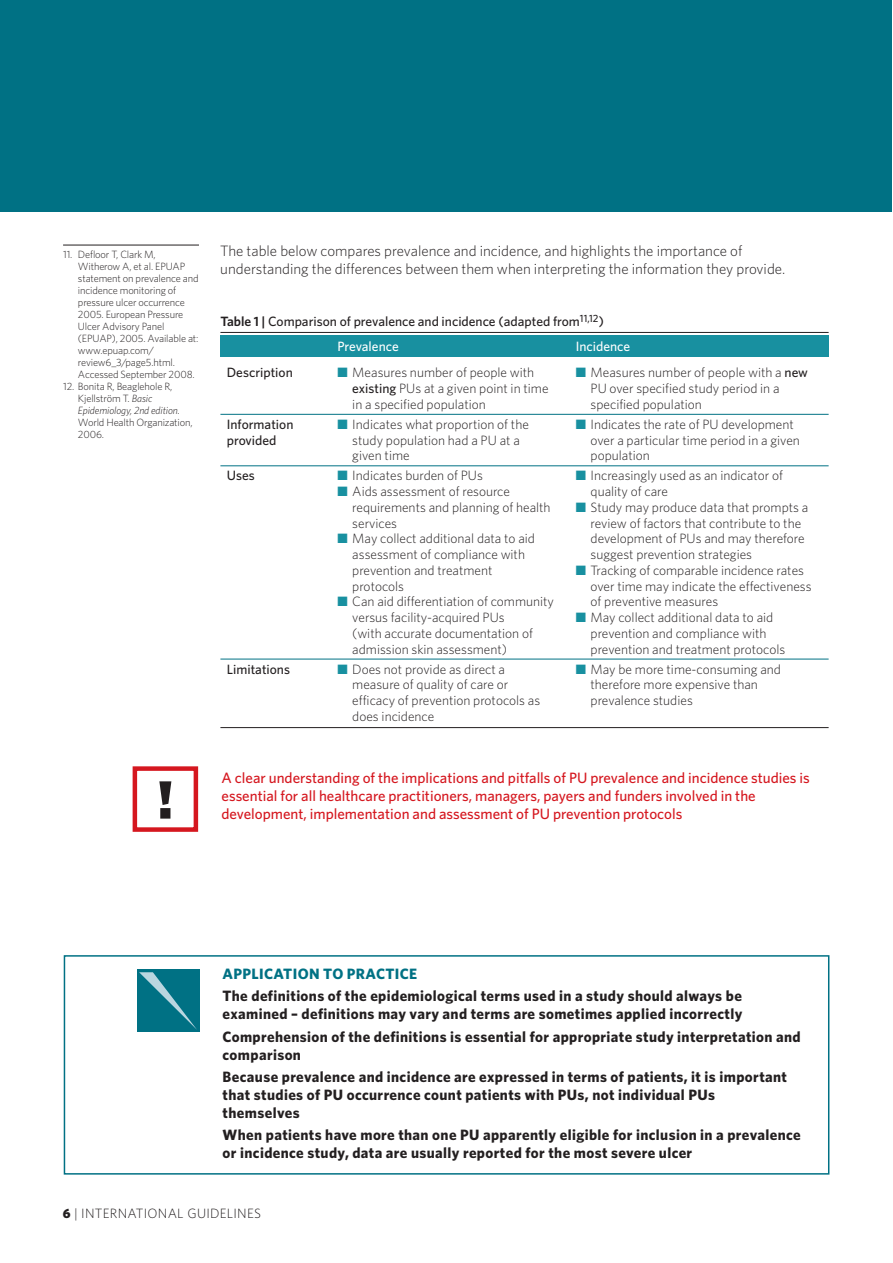
<style>
.page{position:relative;width:893px;height:1263px;background:#fff}
.page>*{position:absolute;margin:0;border:0;box-sizing:border-box;transform-origin:0 0}
.t1{font:900 54px "Whitney";color:#231f20}
.t2{font:700 15px/18px "Whitney";letter-spacing:.025em;color:#231f20}
.t3{font:500 15px/18px "Whitney";color:#d5171f}
.t4{font:300 15px/18px "Whitney";color:#231f20}
.t5{font:700 15px "Whitney";letter-spacing:.025em;color:#007184}
.t6{font:300 13.5px "Whitney";color:#231f20}
.t7{font:500 13.5px "Whitney";color:#231f20}
.t8{font:300 13.5px "Whitney";letter-spacing:.02em;color:#231f20}
.t9{font:500 13.5px "Whitney";color:#fff}
.t10{font:300 10.5px/12px "Whitney";letter-spacing:-.015em;color:#231f20}
.s1{font-style:italic}
.s2{font-weight:600}
.s3{color:#1890a0}
.s4{font-weight:500}
.s5{font-weight:900}
</style>
<div class="page">
<div style="left:0;top:0;width:891px;height:212px;background:#007184"></div>
<div style="left:64px;top:955px;width:765px;height:220px;border:2px solid #007184"></div>
<div style="left:137px;top:970px;width:62px;height:62px;background:#007184"></div>
<svg style="left:139px;top:972px;width:58px;height:58px"></svg>
<hr style="left:220px;top:332px;width:608px;height:1px;background:#231f20">
<hr style="left:220px;top:414px;width:608px;height:1px;background:#007184">
<hr style="left:220px;top:465px;width:608px;height:1px;background:#007184">
<hr style="left:220px;top:659px;width:608px;height:1px;background:#007184">
<hr style="left:220px;top:727px;width:608px;height:1px;background:#231f20">
<div style="left:220px;top:336px;width:608px;height:21px;background:#1890a0"></div>
<div style="left:133px;top:766px;width:65px;height:66px;border:4px solid #d5171f"></div>
<hr style="left:63px;top:245px;width:136px;height:1px;background:#231f20">
<p class="t10" style="left:78px;top:249px;width:122px;text-indent:-15px">11. Defloor T, Clark M,<br>Witherow A, et al. EPUAP statement on prevalence and incidence monitoring of pressure ulcer occurrence<br>2005. European Pressure<br>Ulcer Advisory Panel (EPUAP), 2005. Available at: www.epuap.com/ review6_3/page5.html.<br>Accessed September 2008.</p>
<p class="t10" style="left:78px;top:381px;width:103px;text-indent:-15px">12. Bonita R, Beaglehole R,<br>Kjellström T. <span class="s1">Basic<br>Epidemiology, 2nd edition.</span></p>
<p class="t10" style="left:78px;top:417px;width:116px">World Health Organization,<br>2006.</p>
<h1 class="t1" style="left:157px;top:780px;width:18px">!</h1>
<p class="t4" style="left:220px;top:243px;width:566px">The table below compares prevalence and incidence, and highlights the importance of understanding the differences between them when interpreting the information they provide.</p>
<p class="t7" style="left:220px;top:316px;width:385px"><span class="s2">Table 1 |</span> Comparison of prevalence and incidence (adapted from<sup>11,12</sup>)</p>
<p class="t7" style="left:227px;top:368px;width:67px">Description</p>
<p class="t6" style="left:337px;top:368px;width:198px"><span class="s3">■</span> Measures number of people with</p>
<p class="t6" style="left:575px;top:368px;width:234px"><span class="s3">■</span> Measures number of people with a <span class="s4">new</span></p>
<p class="t6" style="left:352px;top:383px;width:198px"><span class="s4">existing</span> PUs at a given point in time</p>
<p class="t6" style="left:590px;top:383px;width:190px">PU over specified study period in a</p>
<p class="t6" style="left:352px;top:399px;width:135px">in a specified population</p>
<p class="t6" style="left:590px;top:399px;width:113px">specified population</p>
<p class="t7" style="left:227px;top:419px;width:68px">Information</p>
<p class="t6" style="left:337px;top:419px;width:193px"><span class="s3">■</span> Indicates what proportion of the</p>
<p class="t6" style="left:575px;top:419px;width:220px"><span class="s3">■</span> Indicates the rate of PU development</p>
<p class="t7" style="left:227px;top:435px;width:51px">provided</p>
<p class="t6" style="left:352px;top:435px;width:169px">study population had a PU at a</p>
<p class="t6" style="left:590px;top:435px;width:211px">over a particular time period in a given</p>
<p class="t6" style="left:352px;top:451px;width:59px">given time</p>
<p class="t6" style="left:590px;top:451px;width:61px">population</p>
<p class="t7" style="left:227px;top:471px;width:29px">Uses</p>
<p class="t6" style="left:337px;top:471px;width:147px"><span class="s3">■</span> Indicates burden of PUs</p>
<p class="t6" style="left:575px;top:471px;width:209px"><span class="s3">■</span> Increasingly used as an indicator of</p>
<p class="t6" style="left:337px;top:486px;width:174px"><span class="s3">■</span> Aids assessment of resource</p>
<p class="t6" style="left:590px;top:486px;width:79px">quality of care</p>
<p class="t6" style="left:352px;top:502px;width:200px">requirements and planning of health</p>
<p class="t6" style="left:575px;top:502px;width:234px"><span class="s3">■</span> Study may produce data that prompts a</p>
<p class="t6" style="left:352px;top:518px;width:46px">services</p>
<p class="t6" style="left:590px;top:518px;width:212px">review of factors that contribute to the</p>
<p class="t6" style="left:337px;top:534px;width:199px"><span class="s3">■</span> May collect additional data to aid</p>
<p class="t6" style="left:590px;top:534px;width:216px">development of PUs and may therefore</p>
<p class="t6" style="left:352px;top:549px;width:174px">assessment of compliance with</p>
<p class="t6" style="left:590px;top:549px;width:163px">suggest prevention strategies</p>
<p class="t6" style="left:352px;top:565px;width:142px">prevention and treatment</p>
<p class="t6" style="left:575px;top:565px;width:230px"><span class="s3">■</span> Tracking of comparable incidence rates</p>
<p class="t6" style="left:352px;top:581px;width:53px">protocols</p>
<p class="t6" style="left:590px;top:581px;width:222px">over time may indicate the effectiveness</p>
<p class="t6" style="left:337px;top:597px;width:218px"><span class="s3">■</span> Can aid differentiation of community</p>
<p class="t6" style="left:590px;top:597px;width:129px">of preventive measures</p>
<p class="t6" style="left:352px;top:612px;width:154px">versus facility-acquired PUs</p>
<p class="t6" style="left:575px;top:612px;width:199px"><span class="s3">■</span> May collect additional data to aid</p>
<p class="t6" style="left:352px;top:628px;width:182px">(with accurate documentation of</p>
<p class="t6" style="left:590px;top:628px;width:177px">prevention and compliance with</p>
<p class="t6" style="left:352px;top:644px;width:156px">admission skin assessment)</p>
<p class="t6" style="left:590px;top:644px;width:196px">prevention and treatment protocols</p>
<p class="t7" style="left:227px;top:664px;width:65px">Limitations</p>
<p class="t6" style="left:337px;top:664px;width:169px"><span class="s3">■</span> Does not provide as direct a</p>
<p class="t6" style="left:575px;top:664px;width:207px"><span class="s3">■</span> May be more time-consuming and</p>
<p class="t6" style="left:352px;top:680px;width:157px">measure of quality of care or</p>
<p class="t6" style="left:590px;top:680px;width:169px">therefore more expensive than</p>
<p class="t6" style="left:352px;top:695px;width:189px">efficacy of prevention protocols as</p>
<p class="t6" style="left:590px;top:695px;width:104px">prevalence studies</p>
<p class="t6" style="left:352px;top:711px;width:83px">does incidence</p>
<p class="t9" style="left:337px;top:341px;width:63px">Prevalence</p>
<p class="t9" style="left:575px;top:341px;width:56px">Incidence</p>
<p class="t3" style="left:221px;top:770px;width:589px">A clear understanding of the implications and pitfalls of PU prevalence and incidence studies is essential for all healthcare practitioners, managers, payers and funders involved in the</p>
<p class="t3" style="left:221px;top:806px;width:462px">development, implementation and assessment of PU prevention protocols</p>
<p class="t5" style="left:222px;top:968px;width:196px">APPLICATION TO PRACTICE</p>
<p class="t2" style="left:222px;top:988px;width:521px">The definitions of the epidemiological terms used in a study should always be examined – definitions may vary and terms are sometimes applied incorrectly</p>
<p class="t2" style="left:222px;top:1029px;width:579px">Comprehension of the definitions is essential for appropriate study interpretation and comparison</p>
<p class="t2" style="left:222px;top:1069px;width:566px">Because prevalence and incidence are expressed in terms of patients, it is important that studies of PU occurrence count patients with PUs, not individual PUs themselves</p>
<p class="t2" style="left:222px;top:1127px;width:579px">When patients have more than one PU apparently eligible for inclusion in a prevalence or incidence study, data are usually reported for the most severe ulcer</p>
<p class="t8" style="left:63px;top:1208px;width:200px"><span class="s5">6</span> | INTERNATIONAL GUIDELINES</p>
</div>
